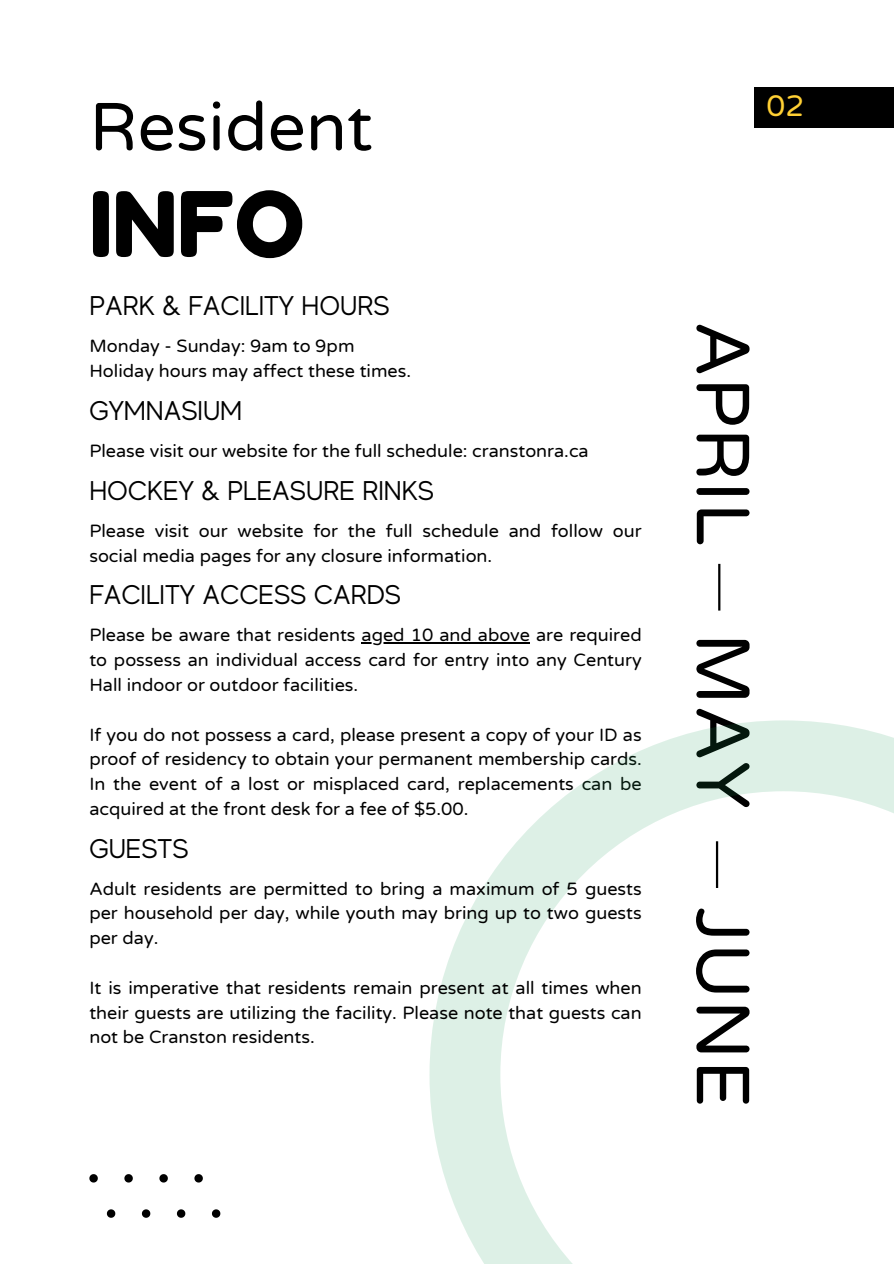
<style>
.page{position:relative;width:894px;height:1264px;background:#fff}
.page>*{position:absolute;margin:0;border:0;box-sizing:border-box;transform-origin:0 0}
.t1{font:90px "Fredoka One";color:#000}
.t2{font:75px "Varela Round";color:#000}
.t3{font:67.5px "Varela Round";color:#000}
.t4{font:30px "Varela Round";color:#ffd034}
.t5{font:27px "MADE Evolve Sans";color:#000}
.t6{font:18px/24.8px "Varela Round";color:#000;text-align:justify}
</style>
<div class="page">
<div style="left:754px;top:87px;width:139px;height:40px;background:#000"></div>
<hr style="left:361px;top:642px;width:169px;height:1px;background:#000">
<hr style="left:718px;top:564px;width:2px;height:46px;background:#000">
<svg style="left:429px;top:720px;width:464px;height:543px"></svg>
<svg style="left:89px;top:1174px;width:9px;height:8px"></svg>
<svg style="left:124px;top:1174px;width:9px;height:8px"></svg>
<svg style="left:159px;top:1174px;width:9px;height:8px"></svg>
<svg style="left:194px;top:1174px;width:9px;height:8px"></svg>
<svg style="left:107px;top:1209px;width:8px;height:8px"></svg>
<svg style="left:142px;top:1209px;width:8px;height:8px"></svg>
<svg style="left:177px;top:1209px;width:8px;height:8px"></svg>
<svg style="left:212px;top:1209px;width:8px;height:8px"></svg>
<h3 class="t3" style="left:89px;top:88px;width:285px">Resident</h3>
<h1 class="t1" style="left:89px;top:169px;width:216px">INFO</h1>
<h3 class="t5" style="left:89px;top:291px;width:302px">PARK &amp; FACILITY HOURS</h3>
<p class="t6" style="left:89px;top:334px;width:323px">Monday - Sunday: 9am to 9pm<br>Holiday hours may affect these times.</p>
<h3 class="t5" style="left:89px;top:395px;width:154px">GYMNASIUM</h3>
<p class="t6" style="left:89px;top:439px;width:500px">Please visit our website for the full schedule: cranstonra.ca</p>
<h3 class="t5" style="left:89px;top:475px;width:346px">HOCKEY &amp; PLEASURE RINKS</h3>
<p class="t6" style="left:89px;top:518px;width:553px">Please visit our website for the full schedule and follow our social media pages for any closure information.</p>
<h3 class="t5" style="left:89px;top:580px;width:313px">FACILITY ACCESS CARDS</h3>
<p class="t6" style="left:89px;top:623px;width:553px">Please be aware that residents aged 10 and above are required to possess an individual access card for entry into any Century Hall indoor or outdoor facilities.</p>
<p class="t6" style="left:89px;top:722px;width:553px">If you do not possess a card, please present a copy of your ID as proof of residency to obtain your permanent membership cards.<br>In the event of a lost or misplaced card, replacements can be acquired at the front desk for a fee of $5.00.</p>
<h3 class="t5" style="left:89px;top:833px;width:101px">GUESTS</h3>
<p class="t6" style="left:89px;top:876px;width:553px">Adult residents are permitted to bring a maximum of 5 guests per household per day, while youth may bring up to two guests per day.</p>
<p class="t6" style="left:89px;top:975px;width:553px">It is imperative that residents remain present at all times when their guests are utilizing the facility. Please note that guests can not be Cranston residents.</p>
<h3 class="t4" style="left:766px;top:88px;width:39px">02</h3>
<h2 class="t2" style="left:765px;top:321px;width:226px;rotate:90deg">APRIL</h2>
<h2 class="t2" style="left:765px;top:632px;width:178px;rotate:90deg">MAY</h2>
<h2 class="t2" style="left:765px;top:907px;width:201px;rotate:90deg">JUNE</h2>
</div>
